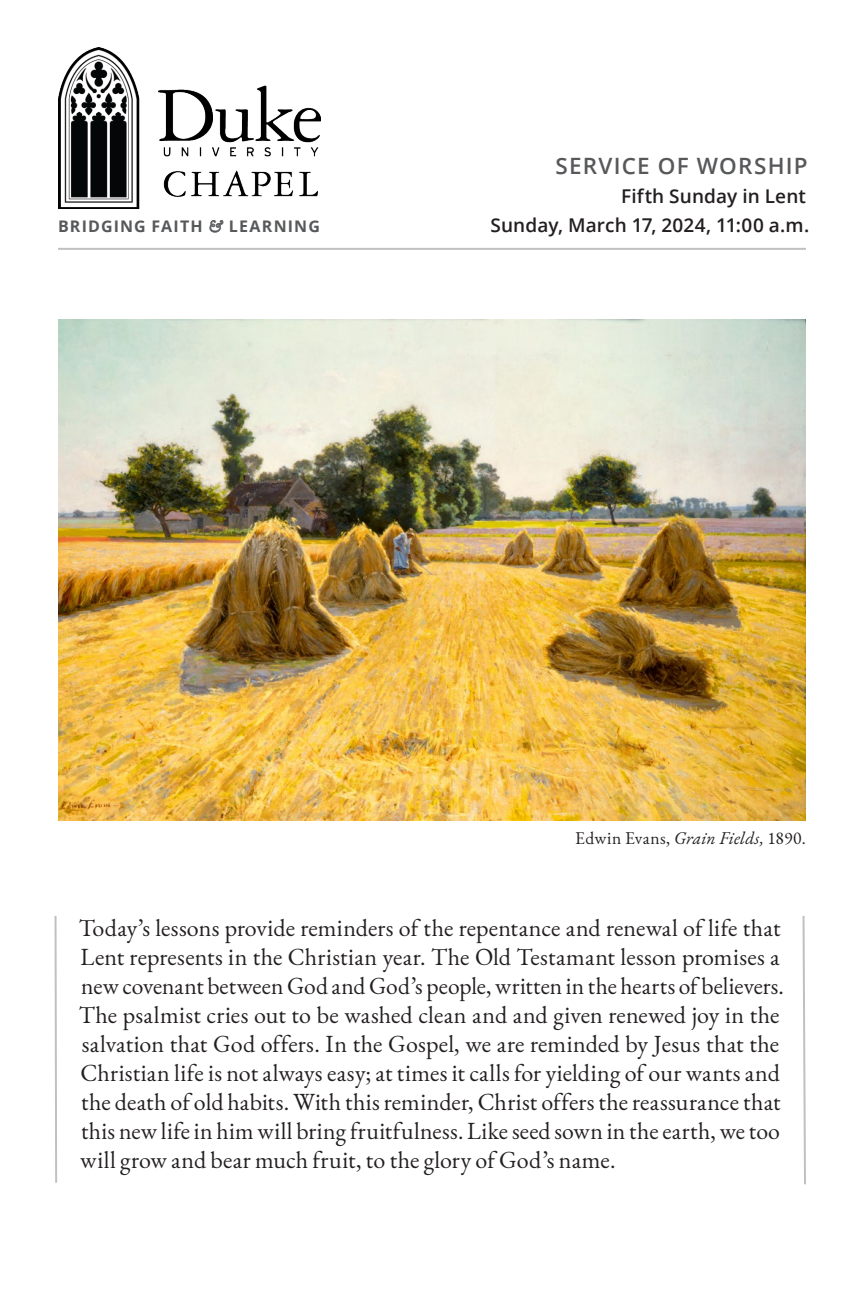
<style>
.page{position:relative;width:864px;height:1296px;background:#fff}
.page>*{position:absolute;margin:0;border:0;box-sizing:border-box;transform-origin:0 0}
.t1{font:24px/29px "EB Garamond";letter-spacing:.005em;color:#231f20}
.t2{font:600 22.4px "Open Sans";letter-spacing:.05em;color:#57585a}
.t3{font:600 19px/29px "Open Sans";letter-spacing:.005em;color:#231f20;text-align:right}
.t4{font:17.6px "EB Garamond";letter-spacing:.025em;color:#231f20}
.t5{font:700 16px "Open Sans";letter-spacing:.07em;color:#57585a}
.s1{font-family:"EB Garamond";font-weight:400;font-style:italic;color:#808285}
.s2{font-style:italic}
</style>
<div class="page">
<img style="left:58px;top:48px;width:263px;height:160px">
<hr style="left:58px;top:248px;width:748px;height:2px;background:#808285">
<svg style="left:54px;top:916px;width:3px;height:267px"></svg>
<svg style="left:802px;top:916px;width:4px;height:269px"></svg>
<img style="left:58px;top:319px;width:748px;height:501px">
<p class="t5" style="left:58px;top:215px;width:263px">BRIDGING FAITH <span class="s1">&amp;</span> LEARNING</p>
<p class="t2" style="left:556px;top:151px;width:253px">SERVICE OF WORSHIP</p>
<p class="t3" style="left:490px;top:181px;width:320px">Fifth Sunday in Lent<br>Sunday, March 17, 2024, 11:00 a.m.</p>
<p class="t4" style="left:575px;top:827px;width:232px">Edwin Evans, <span class="s2">Grain Fields,</span> 1890.</p>
<p class="t1" style="left:79px;top:914px;width:707px">Today’s lessons provide reminders of the repentance and renewal of life that Lent represents in the Christian year. The Old Testamant lesson promises a new covenant between God and God’s people, written in the hearts of believers.<br>The psalmist cries out to be washed clean and and given renewed joy in the salvation that God offers. In the Gospel, we are reminded by Jesus that the Christian life is not always easy; at times it calls for yielding of our wants and the death of old habits. With this reminder, Christ offers the reassurance that this new life in him will bring fruitfulness. Like seed sown in the earth, we too will grow and bear much fruit, to the glory of God’s name.</p>
</div>
